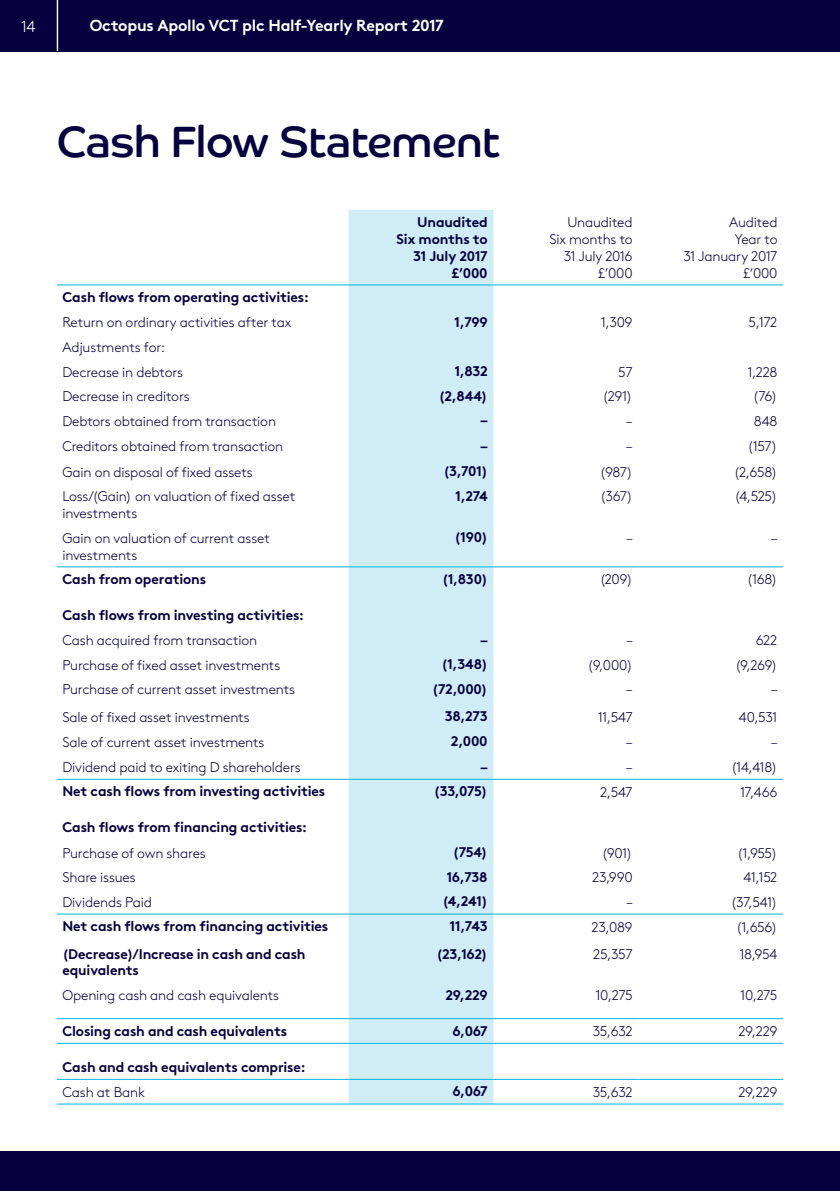
<style>
.page{position:relative;width:840px;height:1191px;background:#fff}
.page>*{position:absolute;margin:0;border:0;box-sizing:border-box;transform-origin:0 0}
.t1{font:44px "Co Headline";letter-spacing:-.01em;color:#07003f}
.t2{font:700 16px "Brown";letter-spacing:-.015em;color:#fff}
.t3{font:300 16px "Brown";color:#fff}
.t4{font:300 14px/16.8px "Brown";letter-spacing:-.015em;color:#07003f}
.t5{font:700 14px/16.8px "Brown";letter-spacing:-.015em;color:#07003f;text-align:right}
</style>
<div class="page">
<div style="left:0;top:0;width:839px;height:51px;background:#07003f"></div>
<hr style="left:57px;top:0;width:1px;height:51px;background:#fff">
<div style="left:0;top:1151px;width:839px;height:40px;background:#07003f"></div>
<div style="left:348px;top:210px;width:145px;height:893px;background:#d0ecf6"></div>
<hr style="left:57px;top:284px;width:291px;height:1px;background:#00b5de">
<hr style="left:348px;top:284px;width:145px;height:1px;background:#00b5de">
<hr style="left:493px;top:284px;width:145px;height:1px;background:#00b5de">
<hr style="left:638px;top:284px;width:144px;height:1px;background:#00b5de">
<hr style="left:57px;top:566px;width:291px;height:1px;background:#00b5de">
<hr style="left:348px;top:566px;width:145px;height:1px;background:#00b5de">
<hr style="left:493px;top:566px;width:145px;height:1px;background:#00b5de">
<hr style="left:638px;top:566px;width:144px;height:1px;background:#00b5de">
<hr style="left:57px;top:779px;width:291px;height:1px;background:#00b5de">
<hr style="left:348px;top:779px;width:145px;height:1px;background:#00b5de">
<hr style="left:493px;top:779px;width:145px;height:1px;background:#00b5de">
<hr style="left:638px;top:779px;width:144px;height:1px;background:#00b5de">
<hr style="left:57px;top:913px;width:291px;height:1px;background:#00b5de">
<hr style="left:348px;top:913px;width:145px;height:1px;background:#00b5de">
<hr style="left:493px;top:913px;width:145px;height:1px;background:#00b5de">
<hr style="left:638px;top:913px;width:144px;height:1px;background:#00b5de">
<hr style="left:57px;top:1018px;width:291px;height:1px;background:#00b5de">
<hr style="left:348px;top:1018px;width:145px;height:1px;background:#00b5de">
<hr style="left:493px;top:1018px;width:145px;height:1px;background:#00b5de">
<hr style="left:638px;top:1018px;width:144px;height:1px;background:#00b5de">
<hr style="left:57px;top:1042px;width:291px;height:1px;background:#00b5de">
<hr style="left:348px;top:1042px;width:145px;height:1px;background:#00b5de">
<hr style="left:493px;top:1042px;width:145px;height:1px;background:#00b5de">
<hr style="left:638px;top:1042px;width:144px;height:1px;background:#00b5de">
<hr style="left:57px;top:1103px;width:291px;height:1px;background:#00b5de">
<hr style="left:348px;top:1103px;width:145px;height:1px;background:#00b5de">
<hr style="left:493px;top:1103px;width:145px;height:1px;background:#00b5de">
<hr style="left:638px;top:1103px;width:144px;height:1px;background:#00b5de">
<hr style="left:57px;top:1078px;width:291px;height:1px;background:#00b5de">
<hr style="left:348px;top:1078px;width:145px;height:1px;background:#00b5de">
<hr style="left:493px;top:1078px;width:145px;height:1px;background:#00b5de">
<hr style="left:638px;top:1078px;width:144px;height:1px;background:#00b5de">
<p class="t3" style="left:21px;top:14px;width:16px">14</p>
<p class="t2" style="left:90px;top:13px;width:355px">Octopus Apollo VCT plc Half-Yearly Report 2017</p>
<h1 class="t1" style="left:57px;top:115px;width:444px">Cash Flow Statement</h1>
<p class="t5" style="left:396px;top:213px;width:93px">Unaudited<br>Six months to<br>31 July 2017 £’000</p>
<p class="t4" style="left:549px;top:213px;width:85px;text-align:right">Unaudited<br>Six months to<br>31 July 2016 £’000</p>
<p class="t4" style="left:683px;top:213px;width:96px;text-align:right">Audited<br>Year to<br>31 January 2017 £’000</p>
<p class="t5" style="left:62px;top:287px;width:248px">Cash flows from operating activities:</p>
<p class="t4" style="left:62px;top:313px;width:230px">Return on ordinary activities after tax</p>
<p class="t5" style="left:454px;top:312px;width:35px">1,799</p>
<p class="t4" style="left:600px;top:313px;width:33px">1,309</p>
<p class="t4" style="left:748px;top:313px;width:30px">5,172</p>
<p class="t4" style="left:62px;top:334px;width:122px;line-height:24.6px">Adjustments for:<br>Decrease in debtors</p>
<p class="t5" style="left:454px;top:361px;width:35px">1,832</p>
<p class="t4" style="left:618px;top:362px;width:16px">57</p>
<p class="t4" style="left:747px;top:362px;width:32px">1,228</p>
<p class="t4" style="left:62px;top:387px;width:129px">Decrease in creditors</p>
<p class="t5" style="left:438px;top:386px;width:50px">(2,844)</p>
<p class="t4" style="left:602px;top:387px;width:32px">(291)</p>
<p class="t4" style="left:752px;top:387px;width:26px">(76)</p>
<p class="t4" style="left:62px;top:412px;width:215px">Debtors obtained from transaction</p>
<p class="t5" style="left:480px;top:410px;width:9px">–</p>
<p class="t4" style="left:626px;top:412px;width:8px">–</p>
<p class="t4" style="left:753px;top:412px;width:25px">848</p>
<p class="t4" style="left:62px;top:437px;width:222px">Creditors obtained from transaction</p>
<p class="t5" style="left:480px;top:436px;width:9px">–</p>
<p class="t4" style="left:626px;top:437px;width:8px">–</p>
<p class="t4" style="left:747px;top:437px;width:31px">(157)</p>
<p class="t4" style="left:62px;top:462px;width:192px">Gain on disposal of fixed assets</p>
<p class="t5" style="left:443px;top:461px;width:46px">(3,701)</p>
<p class="t4" style="left:599px;top:462px;width:34px">(987)</p>
<p class="t4" style="left:733px;top:462px;width:45px">(2,658)</p>
<p class="t4" style="left:62px;top:487px;width:234px">Loss/(Gain) on valuation of fixed asset investments</p>
<p class="t5" style="left:455px;top:486px;width:34px">1,274</p>
<p class="t4" style="left:599px;top:487px;width:34px">(367)</p>
<p class="t4" style="left:734px;top:487px;width:44px">(4,525)</p>
<p class="t4" style="left:62px;top:529px;width:209px">Gain on valuation of current asset investments</p>
<p class="t5" style="left:454px;top:527px;width:35px">(190)</p>
<p class="t4" style="left:626px;top:529px;width:8px">–</p>
<p class="t4" style="left:770px;top:529px;width:8px">–</p>
<p class="t5" style="left:62px;top:569px;width:145px">Cash from operations</p>
<p class="t5" style="left:442px;top:569px;width:47px">(1,830)</p>
<p class="t4" style="left:599px;top:570px;width:34px">(209)</p>
<p class="t4" style="left:746px;top:570px;width:32px">(168)</p>
<p class="t5" style="left:62px;top:605px;width:243px">Cash flows from investing activities:</p>
<p class="t4" style="left:62px;top:631px;width:196px">Cash acquired from transaction</p>
<p class="t5" style="left:480px;top:630px;width:9px">–</p>
<p class="t4" style="left:626px;top:631px;width:8px">–</p>
<p class="t4" style="left:755px;top:631px;width:23px">622</p>
<p class="t4" style="left:62px;top:655px;width:219px">Purchase of fixed asset investments</p>
<p class="t5" style="left:441px;top:654px;width:48px">(1,348)</p>
<p class="t4" style="left:587px;top:655px;width:46px">(9,000)</p>
<p class="t4" style="left:734px;top:655px;width:44px">(9,269)</p>
<p class="t4" style="left:62px;top:680px;width:234px">Purchase of current asset investments</p>
<p class="t5" style="left:432px;top:679px;width:57px">(72,000)</p>
<p class="t4" style="left:626px;top:680px;width:8px">–</p>
<p class="t4" style="left:770px;top:680px;width:8px">–</p>
<p class="t4" style="left:62px;top:708px;width:189px">Sale of fixed asset investments</p>
<p class="t5" style="left:444px;top:706px;width:44px">38,273</p>
<p class="t4" style="left:597px;top:708px;width:36px">11,547</p>
<p class="t4" style="left:738px;top:708px;width:40px">40,531</p>
<p class="t4" style="left:62px;top:732px;width:203px">Sale of current asset investments</p>
<p class="t5" style="left:450px;top:731px;width:38px">2,000</p>
<p class="t4" style="left:626px;top:732px;width:8px">–</p>
<p class="t4" style="left:770px;top:732px;width:8px">–</p>
<p class="t4" style="left:62px;top:758px;width:240px">Dividend paid to exiting D shareholders</p>
<p class="t5" style="left:480px;top:757px;width:9px">–</p>
<p class="t4" style="left:626px;top:758px;width:8px">–</p>
<p class="t4" style="left:730px;top:758px;width:48px">(14,418)</p>
<p class="t5" style="left:62px;top:781px;width:264px">Net cash flows from investing activities</p>
<p class="t5" style="left:433px;top:781px;width:55px">(33,075)</p>
<p class="t4" style="left:599px;top:782px;width:34px">2,547</p>
<p class="t4" style="left:739px;top:782px;width:39px">17,466</p>
<p class="t5" style="left:62px;top:817px;width:246px">Cash flows from financing activities:</p>
<p class="t4" style="left:62px;top:843px;width:145px">Purchase of own shares</p>
<p class="t5" style="left:452px;top:842px;width:36px">(754)</p>
<p class="t4" style="left:601px;top:843px;width:32px">(901)</p>
<p class="t4" style="left:736px;top:843px;width:42px">(1,955)</p>
<p class="t4" style="left:62px;top:868px;width:75px">Share issues</p>
<p class="t5" style="left:446px;top:867px;width:43px">16,738</p>
<p class="t4" style="left:592px;top:868px;width:42px">23,990</p>
<p class="t4" style="left:743px;top:868px;width:35px">41,152</p>
<p class="t4" style="left:62px;top:892px;width:91px">Dividends Paid</p>
<p class="t5" style="left:442px;top:891px;width:47px">(4,241)</p>
<p class="t4" style="left:626px;top:892px;width:8px">–</p>
<p class="t4" style="left:730px;top:892px;width:48px">(37,541)</p>
<p class="t5" style="left:62px;top:916px;width:267px">Net cash flows from financing activities</p>
<p class="t5" style="left:449px;top:916px;width:40px">11,743</p>
<p class="t4" style="left:591px;top:917px;width:42px">23,089</p>
<p class="t4" style="left:735px;top:917px;width:43px">(1,656)</p>
<p class="t5" style="left:62px;top:944px;width:244px;text-align:left">(Decrease)/Increase in cash and cash equivalents</p>
<p class="t5" style="left:436px;top:944px;width:53px">(23,162)</p>
<p class="t4" style="left:593px;top:945px;width:41px">25,357</p>
<p class="t4" style="left:739px;top:945px;width:40px">18,954</p>
<p class="t4" style="left:62px;top:986px;width:218px">Opening cash and cash equivalents</p>
<p class="t5" style="left:445px;top:984px;width:44px">29,229</p>
<p class="t4" style="left:595px;top:986px;width:39px">10,275</p>
<p class="t4" style="left:739px;top:986px;width:39px">10,275</p>
<p class="t5" style="left:62px;top:1020px;width:226px">Closing cash and cash equivalents</p>
<p class="t5" style="left:452px;top:1020px;width:37px">6,067</p>
<p class="t4" style="left:592px;top:1022px;width:41px">35,632</p>
<p class="t4" style="left:738px;top:1022px;width:41px">29,229</p>
<p class="t5" style="left:62px;top:1056px;width:245px">Cash and cash equivalents comprise:</p>
<p class="t4" style="left:62px;top:1082px;width:84px">Cash at Bank</p>
<p class="t5" style="left:452px;top:1081px;width:37px">6,067</p>
<p class="t4" style="left:592px;top:1082px;width:41px">35,632</p>
<p class="t4" style="left:738px;top:1082px;width:41px">29,229</p>
</div>
